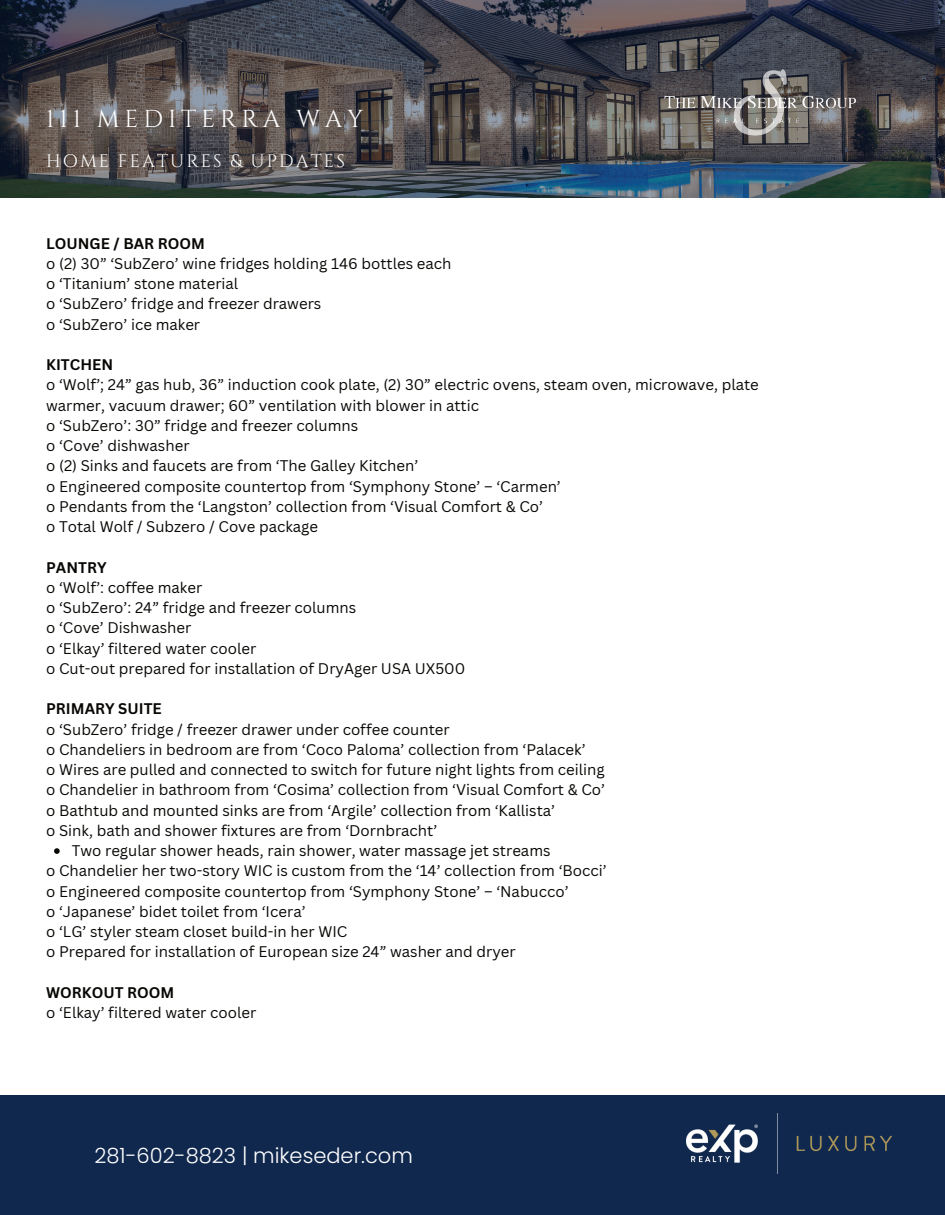
<style>
.page{position:relative;width:945px;height:1215px;background:#fff}
.page>*{position:absolute;margin:0;border:0;box-sizing:border-box;transform-origin:0 0}
.t1{font:24.45px "Cinzel";letter-spacing:.195em;color:#fff}
.t2{font:300 21px "Poppins";color:#fff}
.t3{font:18px "Cinzel";letter-spacing:.115em;color:#fff}
.t4{font:15px/20.2px "Canva Sans";color:#080704}
.t5{font:700 15px "Canva Sans";color:#080704}
</style>
<div class="page">
<svg style="left:0;top:0;width:945px;height:197px;background:#45474e"></svg>
<img style="left:657px;top:64px;width:205px;height:76px">
<div style="left:0;top:1095px;width:945px;height:120px;background:#10284e"></div>
<img style="left:686px;top:1114px;width:205px;height:59px">
<svg style="left:54px;top:848px;width:6px;height:6px"></svg>
<h1 class="t1" style="left:46px;top:104px;width:319px">111 MEDITERRA WAY</h1>
<p class="t3" style="left:46px;top:151px;width:300px">HOME FEATURES &amp; UPDATES</p>
<p class="t5" style="left:46px;top:234px;width:160px">LOUNGE / BAR ROOM</p>
<p class="t4" style="left:46px;top:253px;width:407px">o (2) 30” ‘SubZero’ wine fridges holding 146 bottles each o ‘Titanium’ stone material<br>o ‘SubZero’ fridge and freezer drawers<br>o ‘SubZero’ ice maker</p>
<p class="t5" style="left:46px;top:356px;width:68px">KITCHEN</p>
<p class="t4" style="left:46px;top:375px;width:714px">o ‘Wolf’; 24” gas hub, 36” induction cook plate, (2) 30” electric ovens, steam oven, microwave, plate warmer, vacuum drawer; 60” ventilation with blower in attic<br>o ‘SubZero’: 30” fridge and freezer columns<br>o ‘Cove’ dishwasher<br>o (2) Sinks and faucets are from ‘The Galley Kitchen’<br>o Engineered composite countertop from ‘Symphony Stone’ – ‘Carmen’<br>o Pendants from the ‘Langston’ collection from ‘Visual Comfort &amp; Co’<br>o Total Wolf / Subzero / Cove package</p>
<p class="t5" style="left:46px;top:558px;width:62px">PANTRY</p>
<p class="t4" style="left:46px;top:577px;width:421px">o ‘Wolf’: coffee maker<br>o ‘SubZero’: 24” fridge and freezer columns<br>o ‘Cove’ Dishwasher<br>o ‘Elkay’ filtered water cooler<br>o Cut-out prepared for installation of DryAger USA UX500</p>
<p class="t5" style="left:46px;top:700px;width:117px">PRIMARY SUITE</p>
<p class="t4" style="left:46px;top:719px;width:405px">o ‘SubZero’ fridge / freezer drawer under coffee counter</p>
<p class="t4" style="left:46px;top:739px;width:541px">o Chandeliers in bedroom are from ‘Coco Paloma’ collection from ‘Palacek’</p>
<p class="t4" style="left:46px;top:760px;width:560px">o Wires are pulled and connected to switch for future night lights from ceiling</p>
<p class="t4" style="left:46px;top:780px;width:560px">o Chandelier in bathroom from ‘Cosima’ collection from ‘Visual Comfort &amp; Co’</p>
<p class="t4" style="left:46px;top:800px;width:510px">o Bathtub and mounted sinks are from ‘Argile’ collection from ‘Kallista’</p>
<p class="t4" style="left:46px;top:820px;width:393px">o Sink, bath and shower fixtures are from ‘Dornbracht’</p>
<p class="t4" style="left:72px;top:841px;width:480px">Two regular shower heads, rain shower, water massage jet streams</p>
<p class="t4" style="left:46px;top:861px;width:562px">o Chandelier her two-story WIC is custom from the ‘14’ collection from ‘Bocci’</p>
<p class="t4" style="left:46px;top:881px;width:524px">o Engineered composite countertop from ‘Symphony Stone’ – ‘Nabucco’</p>
<p class="t4" style="left:46px;top:901px;width:261px">o ‘Japanese’ bidet toilet from ‘Icera’</p>
<p class="t4" style="left:46px;top:922px;width:303px">o ‘LG’ styler steam closet build-in her WIC</p>
<p class="t4" style="left:46px;top:942px;width:471px">o Prepared for installation of European size 24” washer and dryer</p>
<p class="t5" style="left:46px;top:983px;width:130px">WORKOUT ROOM</p>
<p class="t4" style="left:46px;top:1003px;width:212px">o ‘Elkay’ filtered water cooler</p>
<h2 class="t2" style="left:94px;top:1143px;width:320px">281-602-8823 | mikeseder.com</h2>
</div>
